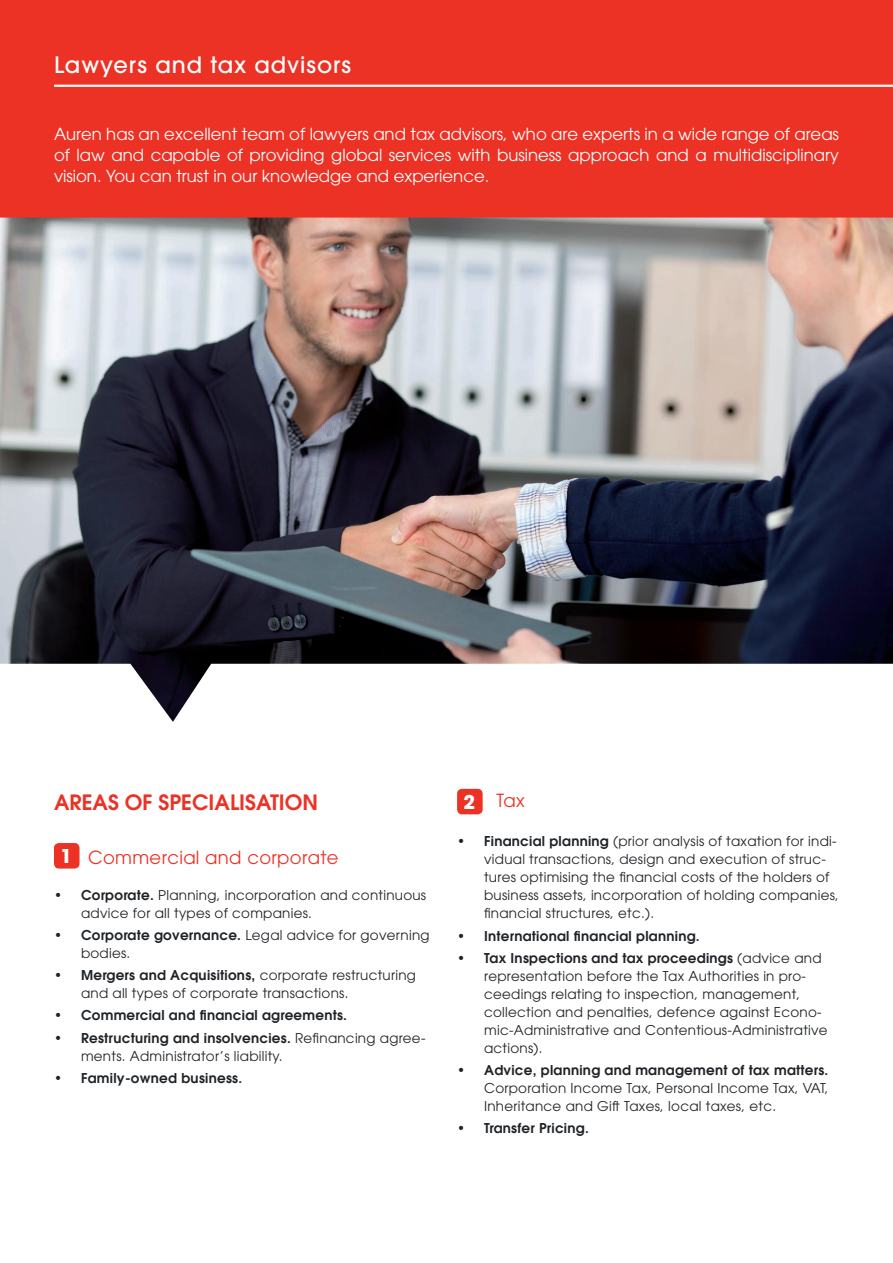
<style>
.page{position:relative;width:893px;height:1263px;background:#fff}
.page>*{position:absolute;margin:0;border:0;box-sizing:border-box;transform-origin:0 0}
.t1{font:500 22.5px "ITC Avant Garde Pro";letter-spacing:.04em;color:#fff}
.t2{font:600 21px "ITC Avant Garde Pro";color:#ec3125}
.t3{font:700 18.9px "ITC Avant Garde Pro";color:#fff}
.t4{font:18px "ITC Avant Garde Pro";letter-spacing:.02em;color:#ec3125}
.t5{font:16.5px/21px "ITC Avant Garde Pro";color:#fff;text-align:justify}
.t6{font:13.5px/18px "ITC Avant Garde Pro";letter-spacing:.02em;color:#1f2327}
.t7{font:600 13.5px "ITC Avant Garde Pro";letter-spacing:.02em;color:#1f2327}
.s1{font-weight:600}
</style>
<div class="page">
<div style="left:0;top:0;width:893px;height:223px;background:#ec3125"></div>
<hr style="left:54px;top:85px;width:839px;height:2px;background:#fff">
<div style="left:55px;top:844px;width:24px;height:24px;background:#ec3125;border-radius:4px"></div>
<div style="left:54px;top:843px;width:26px;height:25px;border:1px solid #ec3125;border-radius:4px"></div>
<div style="left:458px;top:789px;width:24px;height:25px;background:#ec3125;border-radius:4px"></div>
<div style="left:457px;top:789px;width:26px;height:25px;border:1px solid #ec3125;border-radius:4px"></div>
<img style="left:0;top:218px;width:893px;height:504px">
<h1 class="t1" style="left:54px;top:50px;width:299px">Lawyers and tax advisors</h1>
<p class="t5" style="left:54px;top:123px;width:786px">Auren has an excellent team of lawyers and tax advisors, who are experts in a wide range of areas of law and capable of providing global services with business approach and a multidisciplinary vision. You can trust in our knowledge and experience.</p>
<h2 class="t2" style="left:54px;top:788px;width:265px">AREAS OF SPECIALISATION</h2>
<h3 class="t3" style="left:60px;top:844px;width:13px">1</h3>
<h3 class="t4" style="left:88px;top:846px;width:252px">Commercial and corporate</h3>
<p class="t6" style="left:81px;top:885px;width:347px;text-indent:-27px"><span class="s1">• Corporate.</span> Planning, incorporation and continuous advice for all types of companies.</p>
<p class="t6" style="left:81px;top:926px;width:350px;text-indent:-27px"><span class="s1">• Corporate governance.</span> Legal advice for governing bodies.</p>
<p class="t6" style="left:81px;top:966px;width:336px;text-indent:-27px"><span class="s1">• Mergers and Acquisitions,</span> corporate restructuring and all types of corporate transactions.</p>
<p class="t7" style="left:54px;top:1007px;width:295px">• Commercial and financial agreements.</p>
<p class="t6" style="left:81px;top:1028px;width:346px;text-indent:-27px"><span class="s1">• Restructuring and insolvencies.</span> Refinancing agree&shy;ments. Administrator’s liability.</p>
<p class="t7" style="left:54px;top:1069px;width:190px">• Family-owned business.</p>
<h3 class="t4" style="left:496px;top:790px;width:30px">Tax</h3>
<p class="t6" style="left:484px;top:832px;width:356px;text-indent:-27px"><span class="s1">• Financial planning</span> (prior analysis of taxation for indi&shy;vidual transactions, design and execution of struc&shy;tures optimising the financial costs of the holders of business assets, incorporation of holding companies, financial structures, etc.).</p>
<p class="t7" style="left:457px;top:927px;width:244px">• International financial planning.</p>
<p class="t6" style="left:484px;top:949px;width:345px;text-indent:-27px"><span class="s1">• Tax Inspections and tax proceedings</span> (advice and representation before the Tax Authorities in pro&shy;ceedings relating to inspection, management, collection and penalties, defence against Econo&shy;mic-Administrative and Contentious-Administrative actions).</p>
<p class="t7" style="left:457px;top:1061px;width:373px">• Advice, planning and management of tax matters.</p>
<p class="t6" style="left:484px;top:1079px;width:346px">Corporation Income Tax, Personal Income Tax, VAT,<br>Inheritance and Gift Taxes, local taxes, etc.</p>
<p class="t7" style="left:457px;top:1120px;width:133px">• Transfer Pricing.</p>
<h3 class="t3" style="left:464px;top:789px;width:13px">2</h3>
</div>
